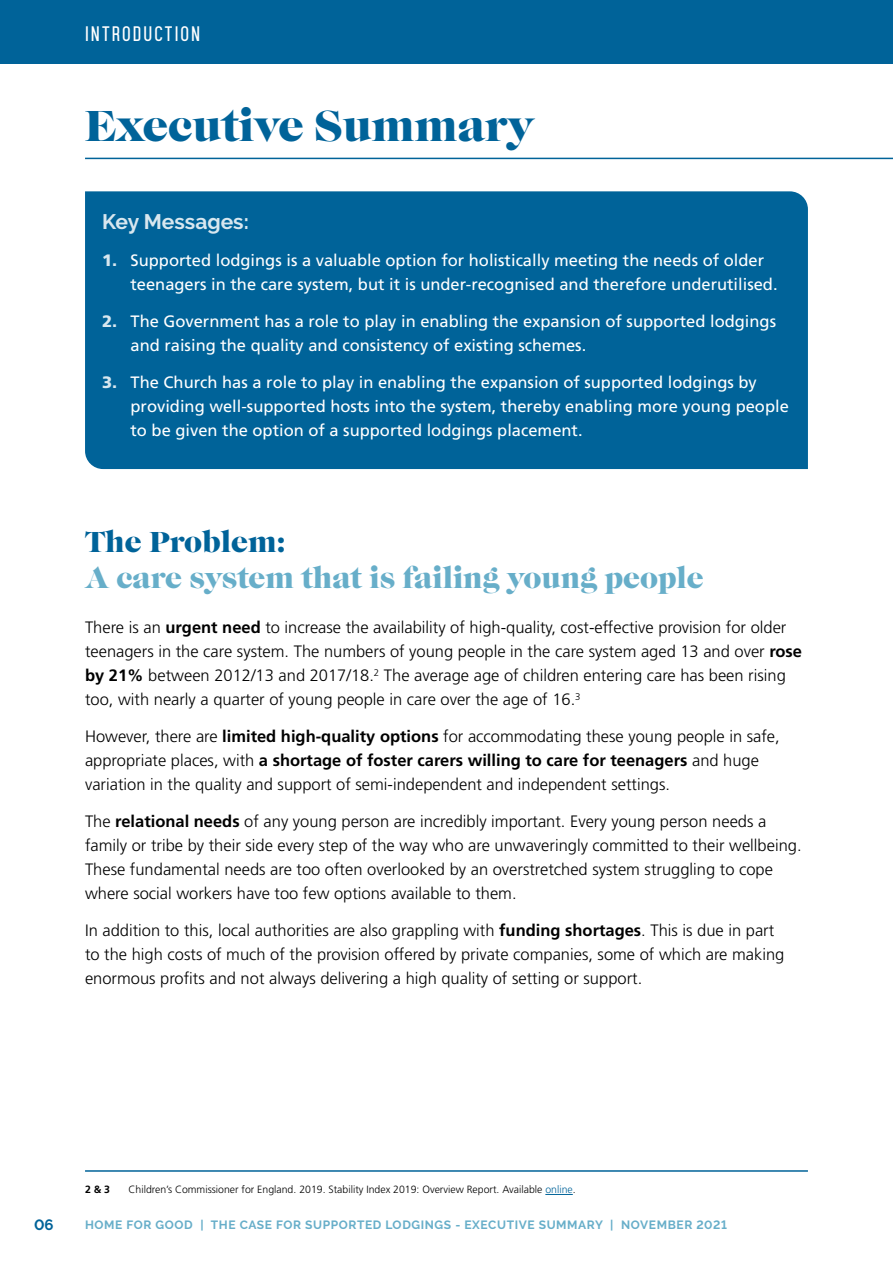
<style>
.page{position:relative;width:893px;height:1263px;background:#fff}
.page>*{position:absolute;margin:0;border:0;box-sizing:border-box;transform-origin:0 0}
.t1{font:45px "Caslon Graphique";color:#006399}
.t2{font:30px "Caslon Graphique";color:#67aec9}
.t3{font:30px "Caslon Graphique";color:#006399}
.t4{font:700 21px "Raleway";color:#d8e7ef}
.t5{font:21px "Aquilone";letter-spacing:.1em;color:#fff}
.t6{font:300 16.5px/24px "Frutiger LT Std";color:#000}
.t7{font:16.5px/24px "Frutiger LT Std";color:#fff}
.t8{font:700 15px "Raleway";color:#006399}
.t9{font:700 12px "Raleway";letter-spacing:.05em;color:#67aec9}
.t10{font:300 10.5px "Frutiger LT Std";color:#000}
.t11{font:700 10.5px "Frutiger LT Std";color:#000}
.s1{font-weight:900;color:#d8e7ef}
.s2{font-weight:700}
.s3{color:#006399}
</style>
<div class="page">
<div style="left:85px;top:191px;width:723px;height:278px;background:#006399"></div>
<svg style="left:545px;top:1194px;width:28px;height:1px"></svg>
<hr style="left:85px;top:1170px;width:723px;height:2px;background:#006399">
<div style="left:0;top:0;width:893px;height:64px;background:#006399"></div>
<hr style="left:85px;top:158px;width:808px;height:1px;background:#006399">
<p class="t5" style="left:85px;top:22px;width:117px">INTRODUCTION</p>
<h1 class="t1" style="left:85px;top:99px;width:451px">Executive Summary</h1>
<p class="t4" style="left:102px;top:210px;width:148px">Key Messages:</p>
<p class="t7" style="left:131px;top:248px;width:649px;text-indent:-28px"><span class="s1">1.</span> Supported lodgings is a valuable option for holistically meeting the needs of older teenagers in the care system, but it is under-recognised and therefore underutilised.</p>
<p class="t7" style="left:131px;top:309px;width:647px;text-indent:-28px"><span class="s1">2.</span> The Government has a role to play in enabling the expansion of supported lodgings and raising the quality and consistency of existing schemes.</p>
<p class="t7" style="left:131px;top:370px;width:660px;text-indent:-28px"><span class="s1">3.</span> The Church has a role to play in enabling the expansion of supported lodgings by providing well-supported hosts into the system, thereby enabling more young people to be given the option of a supported lodgings placement.</p>
<h2 class="t3" style="left:85px;top:524px;width:201px">The Problem:</h2>
<h2 class="t2" style="left:85px;top:560px;width:620px">A care system that is failing young people</h2>
<p class="t6" style="left:85px;top:616px;width:718px">There is an <span class="s2">urgent need</span> to increase the availability of high-quality, cost-effective provision for older teenagers in the care system. The numbers of young people in the care system aged 13 and over <span class="s2">rose by 21%</span> between 2012/13 and 2017/18.<sup>2</sup> The average age of children entering care has been rising too, with nearly a quarter of young people in care over the age of 16.<sup>3</sup></p>
<p class="t6" style="left:85px;top:725px;width:696px">However, there are <span class="s2">limited high-quality options</span> for accommodating these young people in safe, appropriate places, with <span class="s2">a shortage of foster carers willing to care for teenagers</span> and huge variation in the quality and support of semi-independent and independent settings.</p>
<p class="t6" style="left:85px;top:809px;width:718px">The <span class="s2">relational needs</span> of any young person are incredibly important. Every young person needs a family or tribe by their side every step of the way who are unwaveringly committed to their wellbeing.<br>These fundamental needs are too often overlooked by an overstretched system struggling to cope where social workers have too few options available to them.</p>
<p class="t6" style="left:85px;top:918px;width:701px">In addition to this, local authorities are also grappling with <span class="s2">funding shortages</span>. This is due in part to the high costs of much of the provision offered by private companies, some of which are making enormous profits and not always delivering a high quality of setting or support.</p>
<p class="t11" style="left:85px;top:1183px;width:27px">2 &amp; 3</p>
<p class="t10" style="left:129px;top:1184px;width:449px">Children’s Commissioner for England. 2019. Stability Index 2019: Overview Report. Available <span class="s3">online</span>.</p>
<p class="t8" style="left:34px;top:1216px;width:21px">06</p>
<p class="t9" style="left:85px;top:1218px;width:643px">HOME FOR GOOD | THE CASE FOR SUPPORTED LODGINGS - EXECUTIVE SUMMARY | NOVEMBER 2021</p>
</div>
